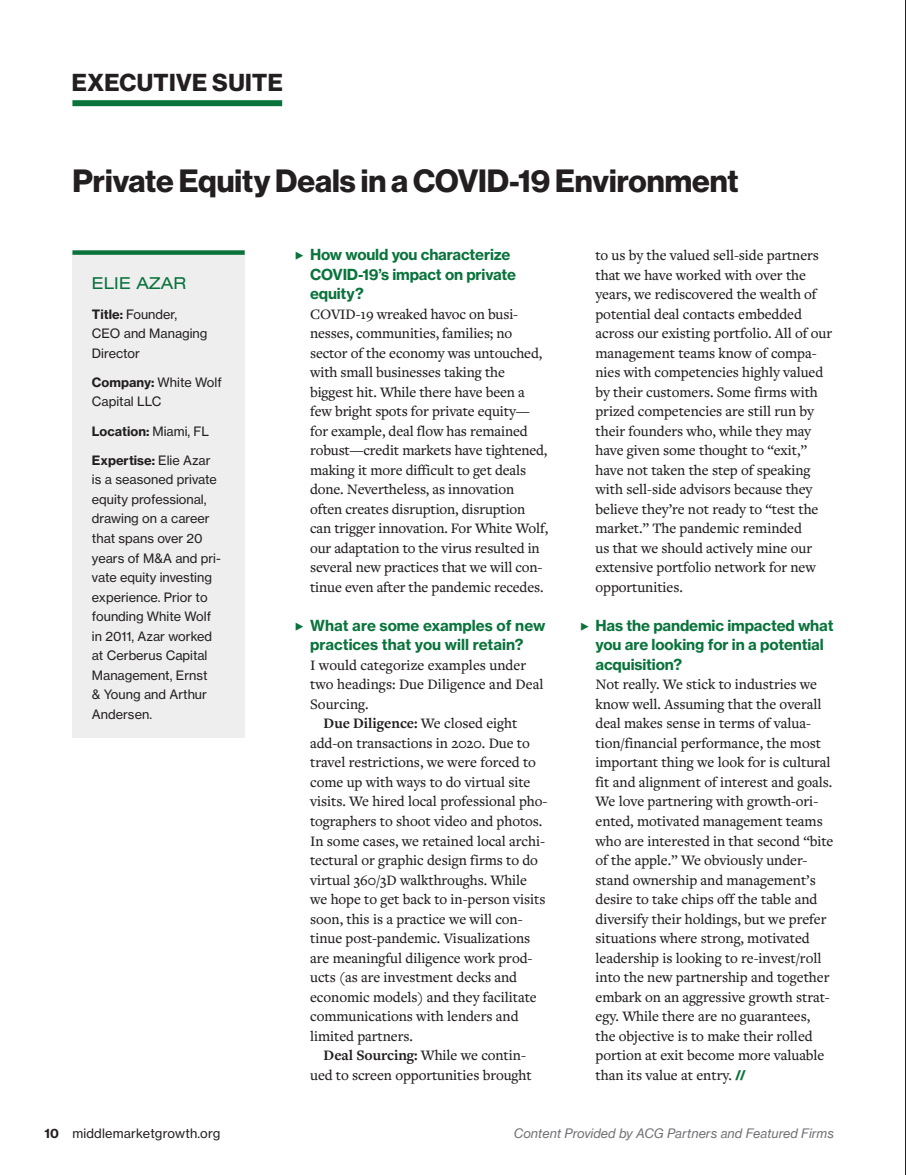
<style>
.page{position:relative;width:906px;height:1175px;background:#fff}
.page>*{position:absolute;margin:0;border:0;box-sizing:border-box;transform-origin:0 0}
.t1{font:700 31.5px "Neue Haas Grotesk Display";color:#231f20}
.t2{font:700 24px "Neue Haas Grotesk Display";letter-spacing:.015em;color:#231f20}
.t3{font:expanded 16.5px "Helvetica Neue";letter-spacing:.01em;color:#09733b}
.t4{font:500 15px/19.5px "Freight Text Pro";letter-spacing:-.005em;color:#231f20}
.t5{font:700 15px/19.5px "Neue Haas Grotesk Text";letter-spacing:-.01em;color:#09733b}
.t6{font:700 15px "Freight Text Pro";letter-spacing:-.005em;color:#231f20}
.t7{font:12.75px/19.5px "Neue Haas Grotesk Text";color:#231f20}
.t8{font:italic 12.75px "Neue Haas Grotesk Text";color:#717074}
.t9{font:700 12.75px "Neue Haas Grotesk Text";color:#231f20}
.s1{font-weight:700}
.s2{font-weight:400}
.s3{font-family:"Freight Text Pro";font-weight:400;font-size:13.8px}
.s4{font-weight:500}
.s5{font-family:"Helvetica Neue LT Std";font-weight:800;font-size:13.5px;color:#09733b}
</style>
<div class="page">
<div style="left:72px;top:100px;width:210px;height:6px;background:#09733b"></div>
<div style="left:72px;top:253px;width:172px;height:485px;background:#eeeeef"></div>
<div style="left:72px;top:250px;width:172px;height:5px;background:#09733b"></div>
<svg style="left:905px;top:0;width:1px;height:1175px"></svg>
<h2 class="t2" style="left:72px;top:68px;width:212px">EXECUTIVE SUITE</h2>
<h1 class="t1" style="left:72px;top:162px;width:667px">Private Equity Deals in a COVID-19 Environment</h1>
<p class="t3" style="left:92px;top:273px;width:95px">ELIE AZAR</p>
<p class="t7" style="left:92px;top:304px;width:117px"><span class="s1">Title:</span> Founder,<br>CEO and Managing<br>Director</p>
<p class="t7" style="left:92px;top:372px;width:131px"><span class="s1">Company:</span> White Wolf<br>Capital LLC</p>
<p class="t9" style="left:92px;top:423px;width:119px">Location: <span class="s2">Miami, FL</span></p>
<p class="t7" style="left:92px;top:450px;width:130px"><span class="s1">Expertise:</span> Elie Azar is a seasoned private equity professional, drawing on a career that spans over 20 years of M&amp;A and pri&shy;vate equity investing experience. Prior to founding White Wolf in 2011, Azar worked at Cerberus Capital<br>Management, Ernst<br>&amp; Young and Arthur<br>Andersen.</p>
<p class="t7" style="left:44px;top:1123px;width:177px"><span class="s1">10</span> middlemarketgrowth.org</p>
<p class="t5" style="left:293px;top:245px;width:218px"><span class="s3">F</span> How would you characterize</p>
<p class="t5" style="left:310px;top:264px;width:207px">COVID-19’s impact on private equity?</p>
<p class="t4" style="left:310px;top:303px;width:239px">COVID-19 wreaked havoc on busi&shy;nesses, communities, families; no sector of the economy was untouched, with small businesses taking the biggest hit. While there have been a few bright spots for private equity— for example, deal flow has remained robust—credit markets have tightened, making it more difficult to get deals done. Nevertheless, as innovation often creates disruption, disruption can trigger innovation. For White Wolf, our adaptation to the virus resulted in several new practices that we will con&shy;tinue even after the pandemic recedes.</p>
<p class="t4" style="left:595px;top:245px;width:238px">to us by the valued sell-side partners that we have worked with over the years, we rediscovered the wealth of potential deal contacts embedded across our existing portfolio. All of our management teams know of compa&shy;nies with competencies highly valued by their customers. Some firms with prized competencies are still run by their founders who, while they may have given some thought to “exit,” have not taken the step of speaking with sell-side advisors because they believe they’re not ready to “test the market.” The pandemic reminded<br>us that we should actively mine our extensive portfolio network for new opportunities.</p>
<p class="t5" style="left:293px;top:615px;width:253px"><span class="s3">F</span> What are some examples of new</p>
<p class="t5" style="left:579px;top:615px;width:256px"><span class="s3">F</span> Has the pandemic impacted what</p>
<p class="t5" style="left:310px;top:635px;width:215px">practices that you will retain?</p>
<p class="t4" style="left:310px;top:654px;width:217px">I would categorize examples under</p>
<p class="t4" style="left:310px;top:674px;width:235px">two headings: Due Diligence and Deal</p>
<p class="t4" style="left:310px;top:693px;width:60px">Sourcing.</p>
<p class="t6" style="left:323px;top:713px;width:195px">Due Diligence: <span class="s4">We closed eight</span></p>
<p class="t4" style="left:310px;top:732px;width:221px">add-on transactions in 2020. Due to</p>
<p class="t4" style="left:310px;top:752px;width:227px">travel restrictions, we were forced to</p>
<p class="t4" style="left:310px;top:771px;width:222px">come up with ways to do virtual site</p>
<p class="t4" style="left:310px;top:791px;width:238px">visits. We hired local professional pho-</p>
<p class="t4" style="left:310px;top:810px;width:234px">tographers to shoot video and photos.</p>
<p class="t4" style="left:310px;top:830px;width:236px">In some cases, we retained local archi-</p>
<p class="t4" style="left:310px;top:849px;width:229px">tectural or graphic design firms to do</p>
<p class="t4" style="left:310px;top:869px;width:218px">virtual 360/3D walkthroughs. While</p>
<p class="t4" style="left:310px;top:888px;width:237px">we hope to get back to in-person visits</p>
<p class="t4" style="left:310px;top:908px;width:214px">soon, this is a practice we will con-</p>
<p class="t4" style="left:310px;top:927px;width:221px">tinue post-pandemic. Visualizations</p>
<p class="t4" style="left:310px;top:947px;width:224px">are meaningful diligence work prod-</p>
<p class="t4" style="left:310px;top:966px;width:208px">ucts (as are investment decks and</p>
<p class="t4" style="left:310px;top:986px;width:228px">economic models) and they facilitate</p>
<p class="t4" style="left:310px;top:1005px;width:210px">communications with lenders and</p>
<p class="t4" style="left:310px;top:1025px;width:104px">limited partners.</p>
<p class="t4" style="left:323px;top:1044px;width:204px"><span class="s1">Deal Sourcing:</span> While we contin-</p>
<p class="t4" style="left:310px;top:1064px;width:223px">ued to screen opportunities brought</p>
<p class="t5" style="left:595px;top:635px;width:230px">you are looking for in a potential acquisition?</p>
<p class="t4" style="left:595px;top:674px;width:239px">Not really. We stick to industries we know well. Assuming that the overall deal makes sense in terms of valua&shy;tion/financial performance, the most important thing we look for is cultural fit and alignment of interest and goals.<br>We love partnering with growth-ori&shy;ented, motivated management teams who are interested in that second “bite of the apple.” We obviously under&shy;stand ownership and management’s desire to take chips off the table and diversify their holdings, but we prefer situations where strong, motivated leadership is looking to re-invest/roll into the new partnership and together embark on an aggressive growth strat&shy;egy. While there are no guarantees, the objective is to make their rolled portion at exit become more valuable than its value at entry. <span class="s5">//</span></p>
<p class="t8" style="left:513px;top:1125px;width:321px">Content Provided by ACG Partners and Featured Firms</p>
</div>
